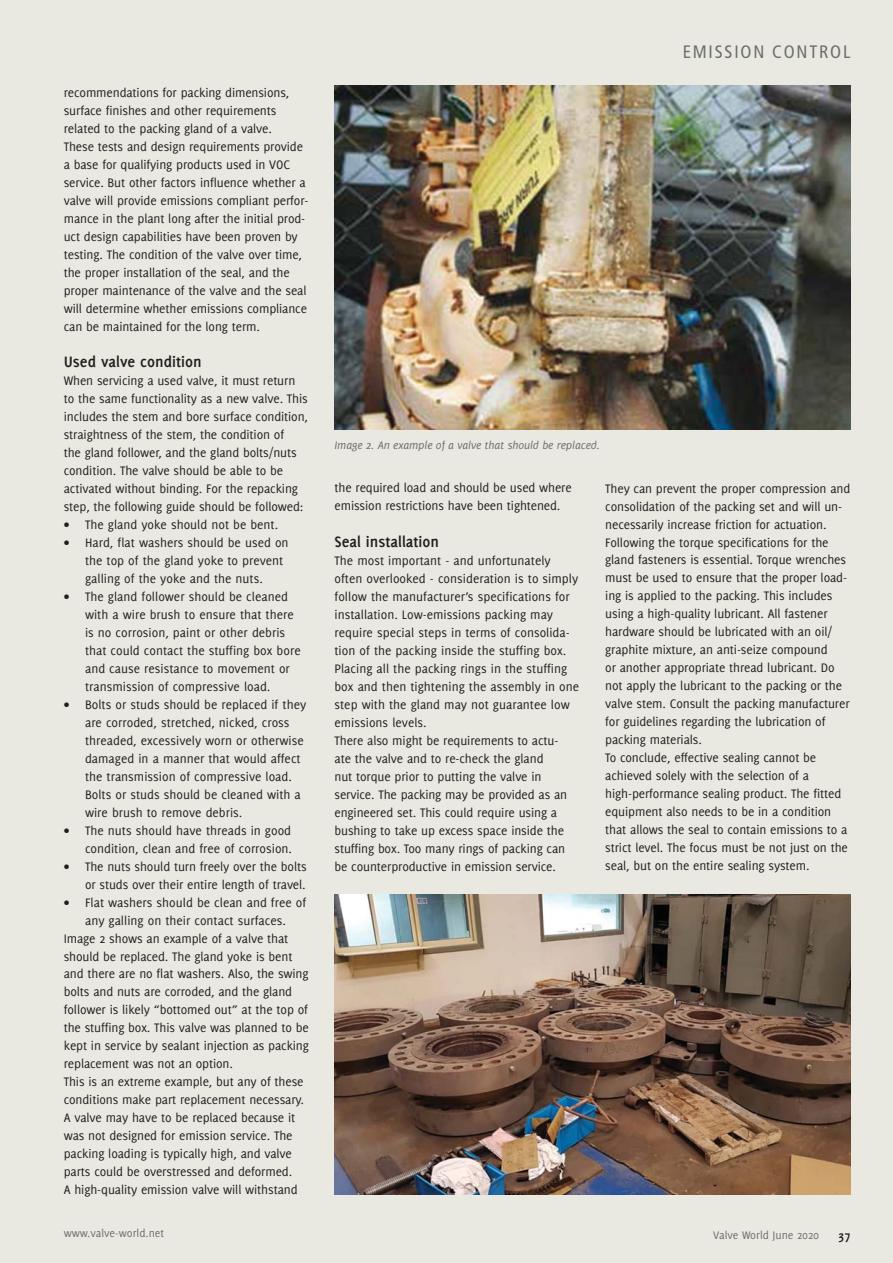
<style>
.page{position:relative;width:893px;height:1263px;background:#e9e9e2}
.page>*{position:absolute;margin:0;border:0;box-sizing:border-box;transform-origin:0 0}
.t1{font:condensed 18px "Frutiger 57";letter-spacing:.1em;color:#6d6e70}
.t2{font:700 16.5px "Delicious";color:#231f20}
.t3{font:13.5px/18px "Delicious";letter-spacing:-.01em;color:#231f20}
.t4{font:700 13.5px "Delicious";color:#231f20}
.t5{font:italic 12px "Delicious";letter-spacing:-.01em;color:#6d6e70}
.t6{font:12px "Delicious";color:#6d6e70}
</style>
<div class="page">
<img style="left:334px;top:85px;width:516px;height:345px">
<img style="left:334px;top:894px;width:516px;height:301px">
<p class="t3" style="left:64px;top:84px;width:246px">recommendations for packing dimensions, surface finishes and other requirements related to the packing gland of a valve.<br>These tests and design requirements provide a base for qualifying products used in VOC service. But other factors influence whether a valve will provide emissions compliant perfor&shy;mance in the plant long after the initial prod&shy;uct design capabilities have been proven by testing. The condition of the valve over time, the proper installation of the seal, and the proper maintenance of the valve and the seal will determine whether emissions compliance can be maintained for the long term.</p>
<p class="t2" style="left:64px;top:355px;width:139px">Used valve condition</p>
<p class="t3" style="left:64px;top:372px;width:246px">When servicing a used valve, it must return to the same functionality as a new valve. This includes the stem and bore surface condition, straightness of the stem, the condition of<br>the gland follower, and the gland bolts/nuts condition. The valve should be able to be activated without binding. For the repacking step, the following guide should be followed:</p>
<p class="t3" style="left:64px;top:516px;width:216px">• The gland yoke should not be bent.</p>
<p class="t3" style="left:85px;top:534px;width:205px;text-indent:-21px">• Hard, flat washers should be used on the top of the gland yoke to prevent galling of the yoke and the nuts.</p>
<p class="t3" style="left:85px;top:588px;width:217px;text-indent:-21px">• The gland follower should be cleaned with a wire brush to ensure that there is no corrosion, paint or other debris that could contact the stuffing box bore and cause resistance to movement or transmission of compressive load.</p>
<p class="t3" style="left:85px;top:696px;width:223px;text-indent:-21px">• Bolts or studs should be replaced if they are corroded, stretched, nicked, cross threaded, excessively worn or otherwise damaged in a manner that would affect the transmission of compressive load.<br>Bolts or studs should be cleaned with a wire brush to remove debris.</p>
<p class="t3" style="left:64px;top:822px;width:230px;text-align:right">• The nuts should have threads in good condition, clean and free of corrosion.</p>
<p class="t3" style="left:64px;top:858px;width:244px;text-align:right">• The nuts should turn freely over the bolts or studs over their entire length of travel.</p>
<p class="t3" style="left:64px;top:894px;width:244px">• Flat washers should be clean and free of</p>
<p class="t3" style="left:85px;top:912px;width:202px">any galling on their contact surfaces.</p>
<p class="t3" style="left:64px;top:930px;width:226px">Image 2 shows an example of a valve that</p>
<p class="t3" style="left:64px;top:948px;width:230px">should be replaced. The gland yoke is bent</p>
<p class="t3" style="left:64px;top:966px;width:246px">and there are no flat washers. Also, the swing</p>
<p class="t3" style="left:64px;top:984px;width:230px">bolts and nuts are corroded, and the gland</p>
<p class="t3" style="left:64px;top:1002px;width:246px">follower is likely “bottomed out” at the top of</p>
<p class="t3" style="left:64px;top:1020px;width:247px">the stuffing box. This valve was planned to be</p>
<p class="t3" style="left:64px;top:1038px;width:247px">kept in service by sealant injection as packing</p>
<p class="t3" style="left:64px;top:1056px;width:171px">replacement was not an option.</p>
<p class="t3" style="left:64px;top:1074px;width:241px">This is an extreme example, but any of these</p>
<p class="t3" style="left:64px;top:1092px;width:242px">conditions make part replacement necessary.</p>
<p class="t3" style="left:64px;top:1110px;width:233px">A valve may have to be replaced because it</p>
<p class="t3" style="left:64px;top:1128px;width:230px">was not designed for emission service. The</p>
<p class="t3" style="left:64px;top:1146px;width:230px">packing loading is typically high, and valve</p>
<p class="t3" style="left:64px;top:1164px;width:230px">parts could be overstressed and deformed.</p>
<p class="t3" style="left:64px;top:1182px;width:235px">A high-quality emission valve will withstand</p>
<h1 class="t1" style="left:683px;top:43px;width:169px">EMISSION CONTROL</h1>
<p class="t5" style="left:334px;top:440px;width:267px">Image 2. An example of a valve that should be replaced.</p>
<p class="t3" style="left:334px;top:480px;width:239px">the required load and should be used where emission restrictions have been tightened.</p>
<p class="t2" style="left:334px;top:535px;width:106px">Seal installation</p>
<p class="t3" style="left:334px;top:552px;width:246px">The most important - and unfortunately often overlooked - consideration is to simply follow the manufacturer’s specifications for installation. Low-emissions packing may require special steps in terms of consolida&shy;tion of the packing inside the stuffing box.<br>Placing all the packing rings in the stuffing box and then tightening the assembly in one step with the gland may not guarantee low emissions levels.<br>There also might be requirements to actu-<br>ate the valve and to re-check the gland<br>nut torque prior to putting the valve in service. The packing may be provided as an engineered set. This could require using a bushing to take up excess space inside the stuffing box. Too many rings of packing can be counterproductive in emission service.</p>
<p class="t3" style="left:605px;top:480px;width:247px">They can prevent the proper compression and consolidation of the packing set and will un&shy;necessarily increase friction for actuation.<br>Following the torque specifications for the gland fasteners is essential. Torque wrenches must be used to ensure that the proper load&shy;ing is applied to the packing. This includes using a high-quality lubricant. All fastener hardware should be lubricated with an oil/ graphite mixture, an anti-seize compound<br>or another appropriate thread lubricant. Do not apply the lubricant to the packing or the valve stem. Consult the packing manufacturer for guidelines regarding the lubrication of packing materials.<br>To conclude, effective sealing cannot be achieved solely with the selection of a high-performance sealing product. The fitted equipment also needs to be in a condition that allows the seal to contain emissions to a strict level. The focus must be not just on the seal, but on the entire sealing system.</p>
<p class="t6" style="left:64px;top:1228px;width:102px">www.valve-world.net</p>
<p class="t6" style="left:713px;top:1231px;width:107px">Valve World June 2020</p>
<p class="t4" style="left:838px;top:1230px;width:14px">37</p>
</div>
